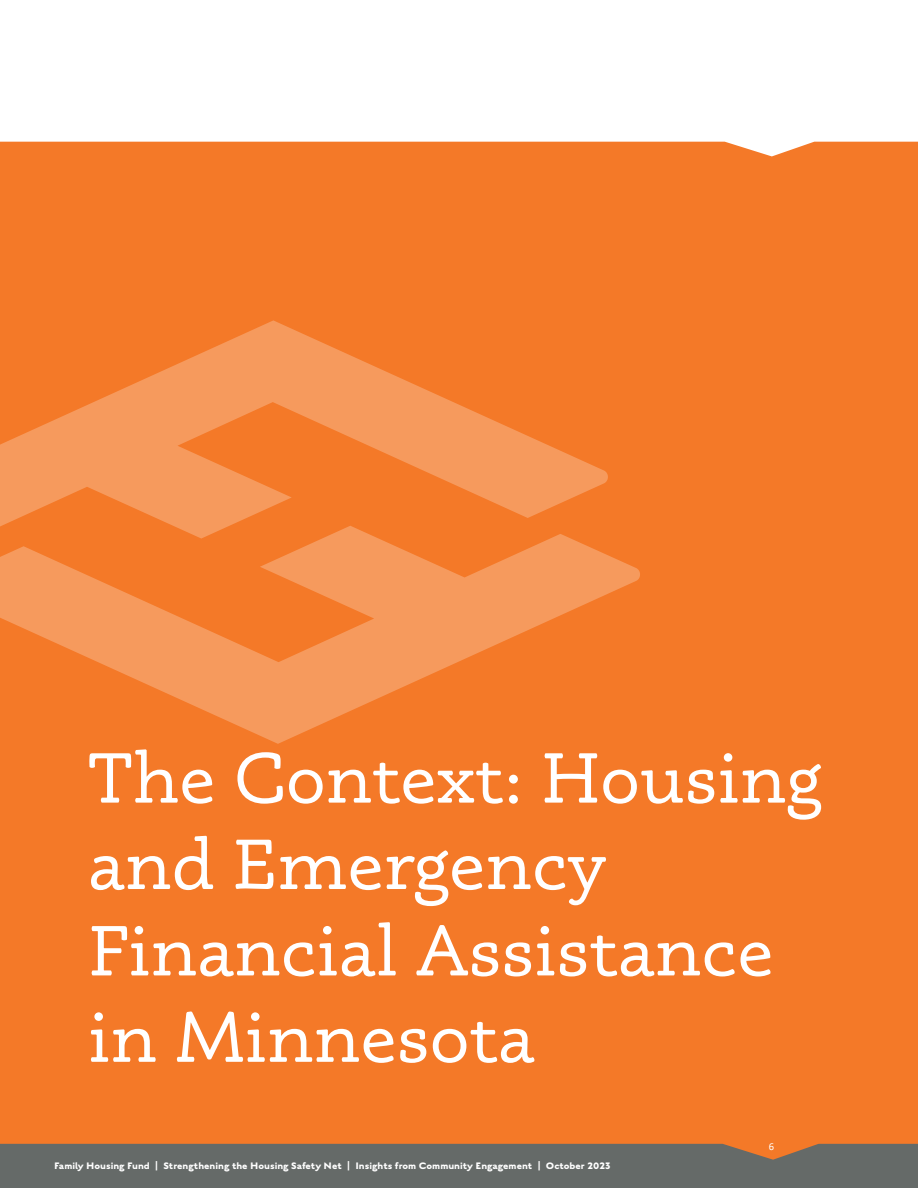
<style>
.page{position:relative;width:918px;height:1188px;background:#fff}
.page>*{position:absolute;margin:0;border:0;box-sizing:border-box;transform-origin:0 0}
.Section_Title{font:72px/86.4px "Phoreus Cherokee";color:#fff}
.t1{font:700 10.5px "English Grotesque";color:#fff}
.t2{font:10.5px "Calibri";color:#fff}
</style>
<div class="page">
<div style="left:0;top:142px;width:918px;height:1002px;background:#f47928"></div>
<svg style="left:0;top:320px;width:609px;height:206px;background:#f4873f"></svg>
<svg style="left:0;top:526px;width:641px;height:218px;background:#f4863e"></svg>
<div style="left:0;top:1144px;width:918px;height:44px;background:#656a68"></div>
<p class="Section_Title" style="left:88px;top:735px;width:735px">The Context: Housing and Emergency<br>Financial Assistance in Minnesota</p>
<p class="t1" style="left:54px;top:1160px;width:558px">Family Housing Fund | Strengthening the Housing Safety Net | Insights from Community Engagement | October 2023</p>
<p class="t2" style="left:769px;top:1140px;width:7px">6</p>
</div>
